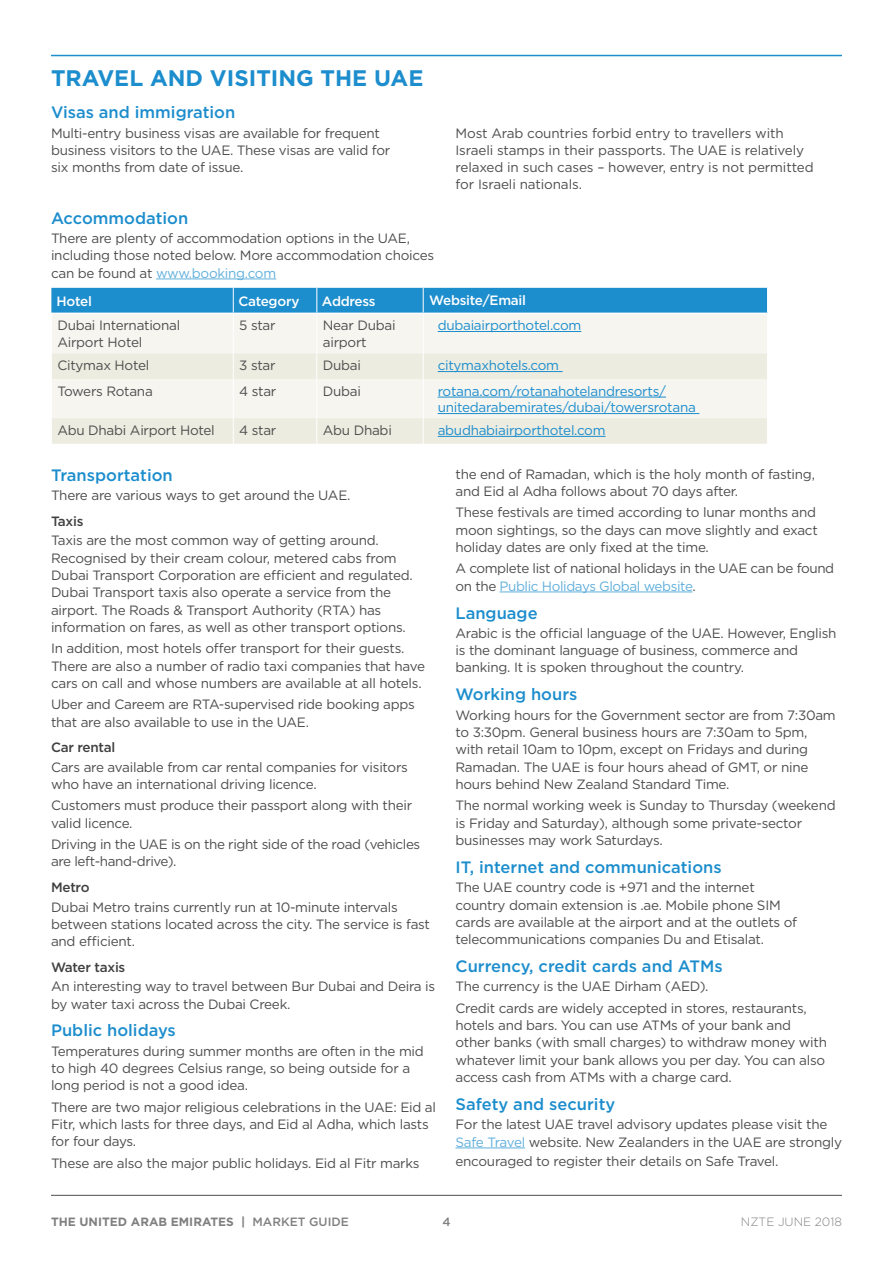
<style>
.page{position:relative;width:893px;height:1263px;background:#fff}
.page>*{position:absolute;margin:0;border:0;box-sizing:border-box;transform-origin:0 0}
.HEADING{font:700 22.5px "Gotham";color:#1c8dcd}
.Subhead_1mm_above{font:500 16.5px "Gotham";color:#1c8dcd}
.Body_copy{font:13.5px/17.2px "Gotham";letter-spacing:-.02em;color:#4d4d4d}
.Table_hyperlink{font:13.5px/16.5px "Gotham";letter-spacing:-.02em;color:#1c8dcd}
.Table_copy{font:13.5px/17.2px "Gotham";letter-spacing:-.02em;color:#4d4d4d}
.table_head{font:500 13.5px "Gotham";letter-spacing:-.02em;color:#fff}
.Copy_head{font:500 13.5px "Gotham";letter-spacing:-.02em;color:#404040}
.t1{font:700 12px "Gotham";color:#808080}
.t2{font:300 12px "Gotham";color:#808080}
.t3{font:500 12px "Gotham";color:#808080}
.s1{color:#60afdc}
.s2{font-weight:500}
</style>
<div class="page">
<hr style="left:51px;top:1195px;width:791px;height:1px;background:#4d4d4d">
<hr style="left:51px;top:55px;width:791px;height:1px;background:#1c8dcd">
<hr style="left:500px;top:592px;width:192px;height:1px;background:#60afdc">
<hr style="left:455px;top:1147px;width:70px;height:1px;background:#60afdc">
<hr style="left:156px;top:279px;width:120px;height:1px;background:#60afdc">
<div style="left:52px;top:314px;width:715px;height:39px;background:#f6f5f0"></div>
<svg style="left:52px;top:353px;width:715px;height:91px;fill:#edece0"></svg>
<div style="left:51px;top:288px;width:717px;height:25px;background:#1c8dcd"></div>
<hr style="left:317px;top:314px;width:1px;height:39px;background:#fff">
<svg style="left:317px;top:353px;width:1px;height:26px"></svg>
<hr style="left:317px;top:379px;width:1px;height:39px;background:#fff">
<svg style="left:233px;top:353px;width:1px;height:26px"></svg>
<hr style="left:233px;top:379px;width:1px;height:39px;background:#fff">
<hr style="left:233px;top:314px;width:1px;height:39px;background:#fff">
<hr style="left:423px;top:314px;width:1px;height:39px;background:#fff">
<svg style="left:423px;top:353px;width:1px;height:26px"></svg>
<hr style="left:423px;top:379px;width:1px;height:39px;background:#fff">
<svg style="left:233px;top:418px;width:1px;height:26px"></svg>
<svg style="left:317px;top:418px;width:1px;height:26px"></svg>
<svg style="left:423px;top:418px;width:1px;height:26px"></svg>
<hr style="left:438px;top:331px;width:143px;height:1px;background:#1c8dcd">
<hr style="left:438px;top:371px;width:125px;height:1px;background:#1c8dcd">
<hr style="left:438px;top:397px;width:228px;height:1px;background:#1c8dcd">
<hr style="left:438px;top:413px;width:261px;height:1px;background:#1c8dcd">
<hr style="left:438px;top:436px;width:168px;height:1px;background:#1c8dcd">
<p class="HEADING" style="left:51px;top:63px;width:374px">TRAVEL AND VISITING THE UAE</p>
<p class="Subhead_1mm_above" style="left:51px;top:102px;width:186px">Visas and immigration</p>
<p class="Body_copy" style="left:51px;top:124px;width:341px">Multi-entry business visas are available for frequent business visitors to the UAE. These visas are valid for six months from date of issue.</p>
<p class="Body_copy" style="left:455px;top:124px;width:360px">Most Arab countries forbid entry to travellers with Israeli stamps in their passports. The UAE is relatively relaxed in such cases – however, entry is not permitted for Israeli nationals.</p>
<p class="Subhead_1mm_above" style="left:51px;top:207px;width:139px">Accommodation</p>
<p class="Body_copy" style="left:51px;top:229px;width:385px">There are plenty of accommodation options in the UAE, including those noted below. More accommodation choices can be found at <span class="s1">www.booking.com</span></p>
<p class="table_head" style="left:57px;top:292px;width:37px">Hotel</p>
<p class="table_head" style="left:238px;top:292px;width:62px">Category</p>
<p class="table_head" style="left:322px;top:292px;width:55px">Address</p>
<p class="table_head" style="left:429px;top:291px;width:98px">Website/Email</p>
<p class="Table_copy" style="left:57px;top:316px;width:124px">Dubai International<br>Airport Hotel</p>
<p class="Table_copy" style="left:239px;top:316px;width:38px">5 star</p>
<p class="Table_copy" style="left:323px;top:316px;width:74px">Near Dubai airport</p>
<p class="Table_hyperlink" style="left:438px;top:317px;width:145px">dubaiairporthotel.com</p>
<p class="Table_copy" style="left:57px;top:356px;width:93px">Citymax Hotel</p>
<p class="Table_copy" style="left:239px;top:356px;width:38px">3 star</p>
<p class="Table_copy" style="left:323px;top:356px;width:40px">Dubai</p>
<p class="Table_hyperlink" style="left:438px;top:357px;width:123px">citymaxhotels.com</p>
<p class="Table_copy" style="left:57px;top:382px;width:97px">Towers Rotana</p>
<p class="Table_copy" style="left:239px;top:382px;width:39px">4 star</p>
<p class="Table_copy" style="left:323px;top:382px;width:40px">Dubai</p>
<p class="Table_hyperlink" style="left:438px;top:382px;width:260px">rotana.com/rotanahotelandresorts/ unitedarabemirates/dubai/towersrotana</p>
<p class="Table_copy" style="left:57px;top:421px;width:159px">Abu Dhabi Airport Hotel</p>
<p class="Table_copy" style="left:239px;top:421px;width:39px">4 star</p>
<p class="Table_copy" style="left:323px;top:421px;width:71px">Abu Dhabi</p>
<p class="Table_hyperlink" style="left:438px;top:422px;width:169px">abudhabiairporthotel.com</p>
<p class="Subhead_1mm_above" style="left:51px;top:464px;width:123px">Transportation</p>
<p class="Body_copy" style="left:51px;top:487px;width:301px">There are various ways to get around the UAE.</p>
<p class="Copy_head" style="left:51px;top:512px;width:34px">Taxis</p>
<p class="Body_copy" style="left:51px;top:532px;width:363px">Taxis are the most common way of getting around.<br>Recognised by their cream colour, metered cabs from Dubai Transport Corporation are efficient and regulated.<br>Dubai Transport taxis also operate a service from the airport. The Roads &amp; Transport Authority (RTA) has information on fares, as well as other transport options.</p>
<p class="Body_copy" style="left:51px;top:640px;width:376px">In addition, most hotels offer transport for their guests.<br>There are also a number of radio taxi companies that have cars on call and whose numbers are available at all hotels.</p>
<p class="Body_copy" style="left:51px;top:696px;width:365px">Uber and Careem are RTA-supervised ride booking apps that are also available to use in the UAE.</p>
<p class="Copy_head" style="left:51px;top:739px;width:66px">Car rental</p>
<p class="Body_copy" style="left:51px;top:758px;width:358px">Cars are available from car rental companies for visitors who have an international driving licence.</p>
<p class="Body_copy" style="left:51px;top:797px;width:363px">Customers must produce their passport along with their valid licence.</p>
<p class="Body_copy" style="left:51px;top:835px;width:371px">Driving in the UAE is on the right side of the road (vehicles are left-hand-drive).</p>
<p class="Copy_head" style="left:51px;top:879px;width:40px">Metro</p>
<p class="Body_copy" style="left:51px;top:898px;width:380px">Dubai Metro trains currently run at 10-minute intervals between stations located across the city. The service is fast and efficient.</p>
<p class="Copy_head" style="left:51px;top:958px;width:76px">Water taxis</p>
<p class="Body_copy" style="left:51px;top:977px;width:386px">An interesting way to travel between Bur Dubai and Deira is by water taxi across the Dubai Creek.</p>
<p class="Subhead_1mm_above" style="left:51px;top:1020px;width:126px">Public holidays</p>
<p class="Body_copy" style="left:51px;top:1042px;width:374px">Temperatures during summer months are often in the mid to high 40 degrees Celsius range, so being outside for a long period is not a good idea.</p>
<p class="Body_copy" style="left:51px;top:1098px;width:386px">There are two major religious celebrations in the UAE: Eid al<br>Fitr, which lasts for three days, and Eid al Adha, which lasts for four days.</p>
<p class="Body_copy" style="left:51px;top:1154px;width:370px">These are also the major public holidays. Eid al Fitr marks</p>
<p class="Body_copy" style="left:455px;top:465px;width:361px">the end of Ramadan, which is the holy month of fasting, and Eid al Adha follows about 70 days after.</p>
<p class="Body_copy" style="left:455px;top:504px;width:364px;text-align:justify">These festivals are timed according to lunar months and moon sightings, so the days can move slightly and exact holiday dates are only fixed at the time.</p>
<p class="Body_copy" style="left:455px;top:560px;width:380px">A complete list of national holidays in the UAE can be found on the <span class="s1">Public Holidays Global website</span>.</p>
<p class="Subhead_1mm_above" style="left:455px;top:602px;width:84px">Language</p>
<p class="Body_copy" style="left:455px;top:624px;width:382px">Arabic is the official language of the UAE. However, English is the dominant language of business, commerce and banking. It is spoken throughout the country.</p>
<p class="Subhead_1mm_above" style="left:455px;top:684px;width:123px">Working hours</p>
<p class="Body_copy" style="left:455px;top:706px;width:382px">Working hours for the Government sector are from 7:30am to 3:30pm. General business hours are 7:30am to 5pm, with retail 10am to 10pm, except on Fridays and during Ramadan. The UAE is four hours ahead of GMT, or nine hours behind New Zealand Standard Time.</p>
<p class="Body_copy" style="left:455px;top:797px;width:382px">The normal working week is Sunday to Thursday (weekend is Friday and Saturday), although some private-sector businesses may work Saturdays.</p>
<p class="Subhead_1mm_above" style="left:455px;top:856px;width:268px">IT, internet and communications</p>
<p class="Body_copy" style="left:455px;top:878px;width:343px">The UAE country code is +971 and the internet country domain extension is .ae. Mobile phone SIM cards are available at the airport and at the outlets of telecommunications companies Du and Etisalat.</p>
<p class="Subhead_1mm_above" style="left:455px;top:955px;width:269px">Currency, credit cards and ATMs</p>
<p class="Body_copy" style="left:455px;top:978px;width:255px">The currency is the UAE Dirham (AED).</p>
<p class="Body_copy" style="left:455px;top:999px;width:373px">Credit cards are widely accepted in stores, restaurants, hotels and bars. You can use ATMs of your bank and other banks (with small charges) to withdraw money with whatever limit your bank allows you per day. You can also access cash from ATMs with a charge card.</p>
<p class="Subhead_1mm_above" style="left:455px;top:1093px;width:161px">Safety and security</p>
<p class="Body_copy" style="left:455px;top:1115px;width:388px">For the latest UAE travel advisory updates please visit the<br><span class="s1">Safe Travel</span> website. New Zealanders in the UAE are strongly</p>
<p class="Body_copy" style="left:455px;top:1152px;width:324px">encouraged to register their details on Safe Travel.</p>
<p class="t1" style="left:51px;top:1213px;width:299px">THE UNITED ARAB EMIRATES | <span class="s2">MARKET GUIDE</span></p>
<p class="t3" style="left:442px;top:1214px;width:10px">4</p>
<p class="t2" style="left:741px;top:1214px;width:103px">NZTE JUNE 2018</p>
</div>
